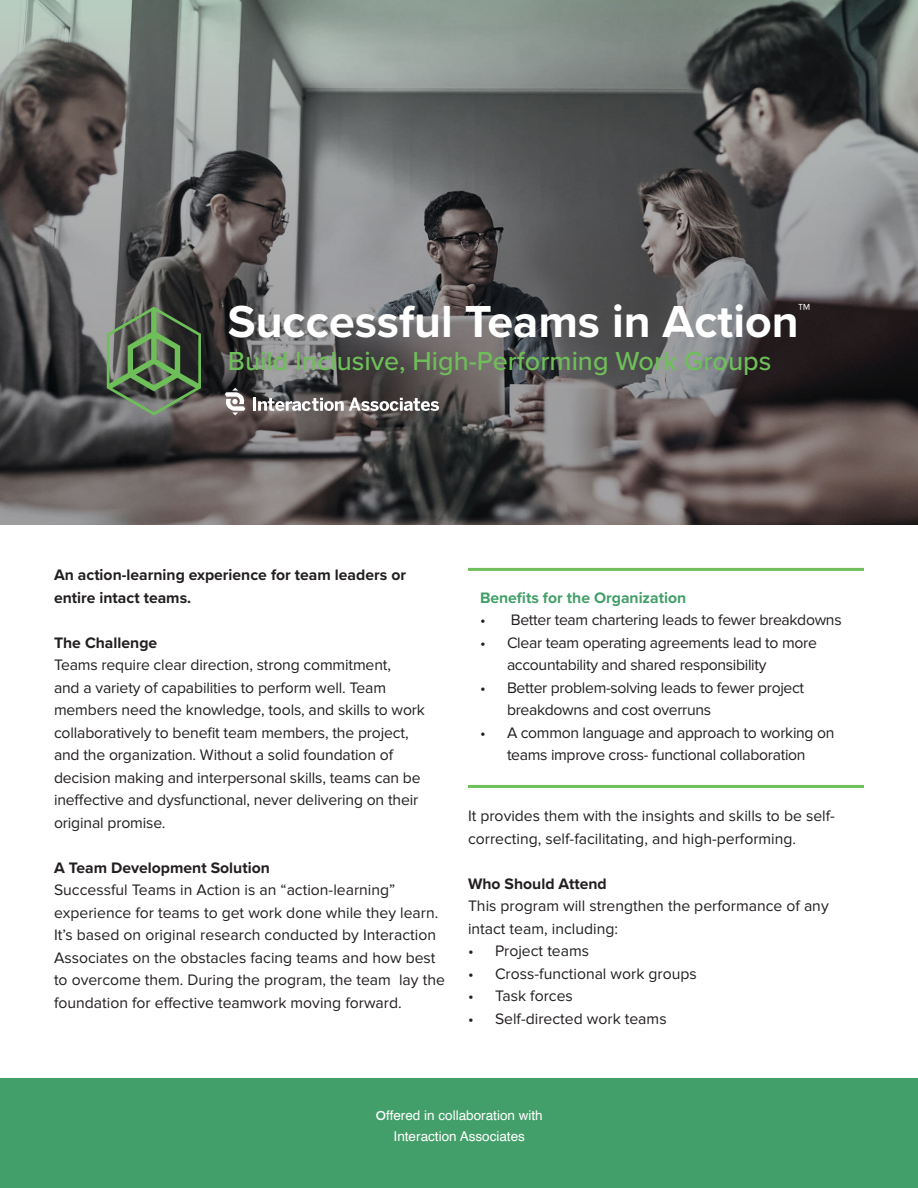
<style>
.page{position:relative;width:918px;height:1188px;background:#fff}
.page>*{position:absolute;margin:0;border:0;box-sizing:border-box;transform-origin:0 0}
.t1{font:700 46.5px "Proxima Nova";color:#fff}
.t2{font:500 27px "Proxima Nova";color:#6ebf59}
.t3{font:15.75px/22.5px "Proxima Nova";letter-spacing:-.01em;color:#231f20}
.t4{font:700 15.75px/22.5px "Proxima Nova";color:#231f20}
.t5{font:700 15.75px "Proxima Nova";color:#439f69}
.t6{font:13.5px/20.7px "Helvetica";color:#fff;text-align:center}
.s1{font-weight:700}
.s2{font-family:"Proxima Nova";font-weight:600}
</style>
<div class="page">
<div style="left:0;top:1078px;width:918px;height:110px;background:#439f69"></div>
<svg style="left:0;top:0;width:918px;height:525px;background:#636362"></svg>
<svg style="left:225px;top:388px;width:20px;height:27px"></svg>
<svg style="left:253px;top:398px;width:186px;height:13px"></svg>
<hr style="left:468px;top:568px;width:396px;height:3px;background:#6ebf59">
<hr style="left:468px;top:785px;width:396px;height:3px;background:#6ebf59">
<svg style="left:107px;top:307px;width:94px;height:108px;background:#586a51"></svg>
<p class="t1" style="left:228px;top:287px;width:584px">Successful Teams in Action<sup>™</sup></p>
<p class="t2" style="left:228px;top:341px;width:545px">Build Inclusive, High-Performing Work Groups</p>
<p class="t4" style="left:54px;top:563px;width:354px">An action-learning experience for team leaders or entire intact teams.</p>
<p class="t3" style="left:54px;top:632px;width:373px"><span class="s1">The Challenge<br></span>Teams require clear direction, strong commitment,<br>and a variety of capabilities to perform well. Team members need the knowledge, tools, and skills to work collaboratively to benefit team members, the project,</p>
<p class="t3" style="left:54px;top:744px;width:368px">and the organization. Without a solid foundation of decision making and interpersonal skills, teams can be ineffective and dysfunctional, never delivering on their original promise.</p>
<p class="t4" style="left:54px;top:856px;width:217px">A Team Development Solution</p>
<p class="t3" style="left:54px;top:879px;width:392px">Successful Teams in Action is an “action-learning” experience for teams to get work done while they learn.<br>It’s based on original research conducted by Interaction Associates on the obstacles facing teams and how best to overcome them. During the program, the team lay the foundation for effective teamwork moving forward.</p>
<p class="t5" style="left:480px;top:586px;width:208px">Benefits for the Organization</p>
<p class="t3" style="left:480px;top:609px;width:363px">• Better team chartering leads to fewer breakdowns</p>
<p class="t3" style="left:507px;top:632px;width:311px;text-indent:-27px">• Clear team operating agreements lead to more accountability and shared responsibility</p>
<p class="t3" style="left:507px;top:677px;width:299px;text-indent:-27px">• Better problem-solving leads to fewer project breakdowns and cost overruns</p>
<p class="t3" style="left:480px;top:722px;width:356px;text-align:center">• A common language and approach to working on teams improve cross- functional collaboration</p>
<p class="t3" style="left:468px;top:805px;width:368px">It provides them with the insights and skills to be self&shy;correcting, self-facilitating, and high-performing.</p>
<p class="t4" style="left:468px;top:872px;width:140px">Who Should Attend</p>
<p class="t3" style="left:468px;top:895px;width:362px">This program will strengthen the performance of any intact team, including:</p>
<p class="t3" style="left:468px;top:940px;width:123px">• Project teams</p>
<p class="t3" style="left:468px;top:963px;width:230px">• Cross-functional work groups</p>
<p class="t3" style="left:468px;top:985px;width:106px">• Task forces</p>
<p class="t3" style="left:468px;top:1008px;width:200px">• Self-directed work teams</p>
<p class="t6" style="left:376px;top:1106px;width:168px"><span class="s2">O</span>ffered in collaboration with<br>Interaction Associates</p>
</div>
